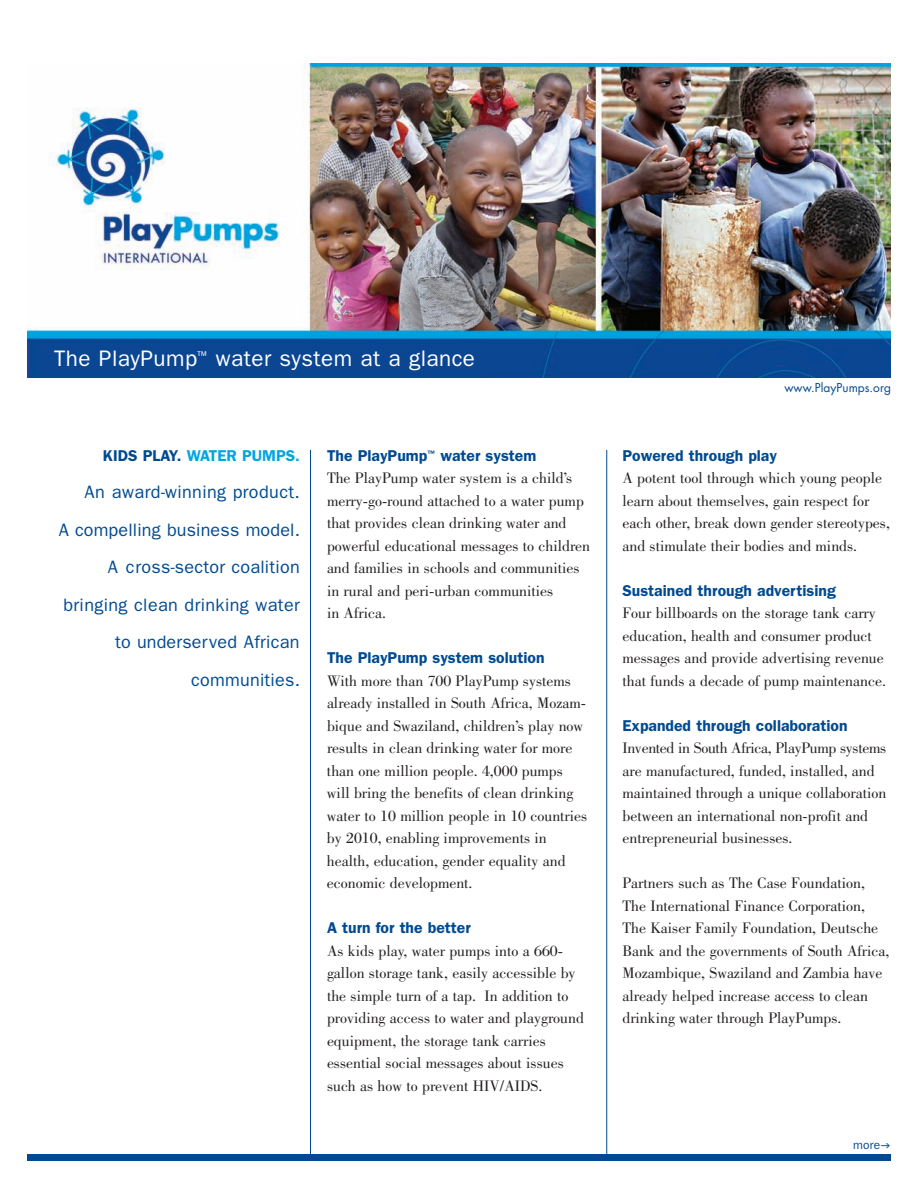
<style>
.page{position:relative;width:918px;height:1188px;background:#fff}
.page>*{position:absolute;margin:0;border:0;box-sizing:border-box;transform-origin:0 0}
.t1{font:22.5px "Franklin Gothic";letter-spacing:.02em;color:#fff}
.t2{font:18px/37.5px "Franklin Gothic";letter-spacing:.015em;color:#014a91;text-align:right}
.t3{font:15.75px/22.5px "Bodoni";color:#231f20}
.t4{font:600 15.75px "Franklin Gothic";color:#014a91}
.t5{font:600 15.75px "Franklin Gothic";color:#00a5e3}
.t6{font:12px "Futura";color:#014a91}
.t7{font:12px "Franklin Gothic";color:#014a91}
.s1{color:#014a91}
</style>
<div class="page">
<img style="left:27px;top:63px;width:864px;height:315px">
<div style="left:27px;top:1155px;width:864px;height:6px;background:#014a91"></div>
<hr style="left:310px;top:450px;width:1px;height:707px;background:#014a91">
<hr style="left:606px;top:450px;width:1px;height:707px;background:#014a91">
<h1 class="t1" style="left:54px;top:346px;width:423px">The PlayPump<sup>™</sup> water system at a glance</h1>
<p class="t5" style="left:103px;top:446px;width:199px"><span class="s1">KIDS PLAY.</span> WATER PUMPS.</p>
<p class="t2" style="left:59px;top:473px;width:243px">An award-winning product.<br>A compelling business model.<br>A cross-sector coalition bringing clean drinking water to underserved African communities.</p>
<p class="t4" style="left:327px;top:446px;width:211px">The PlayPump<sup>™</sup> water system</p>
<p class="t3" style="left:327px;top:469px;width:265px">The PlayPump water system is a child’s merry-go-round attached to a water pump that provides clean drinking water and powerful educational messages to children and families in schools and communities in rural and peri-urban communities<br>in Africa.</p>
<p class="t4" style="left:327px;top:649px;width:219px">The PlayPump system solution</p>
<p class="t3" style="left:327px;top:671px;width:262px">With more than 700 PlayPump systems already installed in South Africa, Mozam&shy;bique and Swaziland, children’s play now results in clean drinking water for more than one million people. 4,000 pumps will bring the benefits of clean drinking water to 10 million people in 10 countries by 2010, enabling improvements in health, education, gender equality and economic development.</p>
<p class="t4" style="left:327px;top:919px;width:145px">A turn for the better</p>
<p class="t3" style="left:327px;top:941px;width:258px">As kids play, water pumps into a 660- gallon storage tank, easily accessible by the simple turn of a tap. In addition to providing access to water and playground equipment, the storage tank carries essential social messages about issues such as how to prevent HIV/AIDS.</p>
<p class="t6" style="left:785px;top:383px;width:108px">www.PlayPumps.org</p>
<p class="t4" style="left:622px;top:446px;width:156px">Powered through play</p>
<p class="t3" style="left:622px;top:469px;width:269px">A potent tool through which young people learn about themselves, gain respect for each other, break down gender stereotypes, and stimulate their bodies and minds.</p>
<p class="t4" style="left:622px;top:581px;width:215px">Sustained through advertising</p>
<p class="t3" style="left:622px;top:604px;width:265px">Four billboards on the storage tank carry education, health and consumer product messages and provide advertising revenue that funds a decade of pump maintenance.</p>
<p class="t4" style="left:622px;top:716px;width:227px">Expanded through collaboration</p>
<p class="t3" style="left:622px;top:739px;width:266px">Invented in South Africa, PlayPump systems are manufactured, funded, installed, and maintained through a unique collaboration between an international non-profit and entrepreneurial businesses.</p>
<p class="t3" style="left:622px;top:874px;width:268px">Partners such as The Case Foundation, The International Finance Corporation, The Kaiser Family Foundation, Deutsche Bank and the governments of South Africa, Mozambique, Swaziland and Zambia have already helped increase access to clean drinking water through PlayPumps.</p>
<p class="t7" style="left:853px;top:1138px;width:29px">more</p>
</div>
